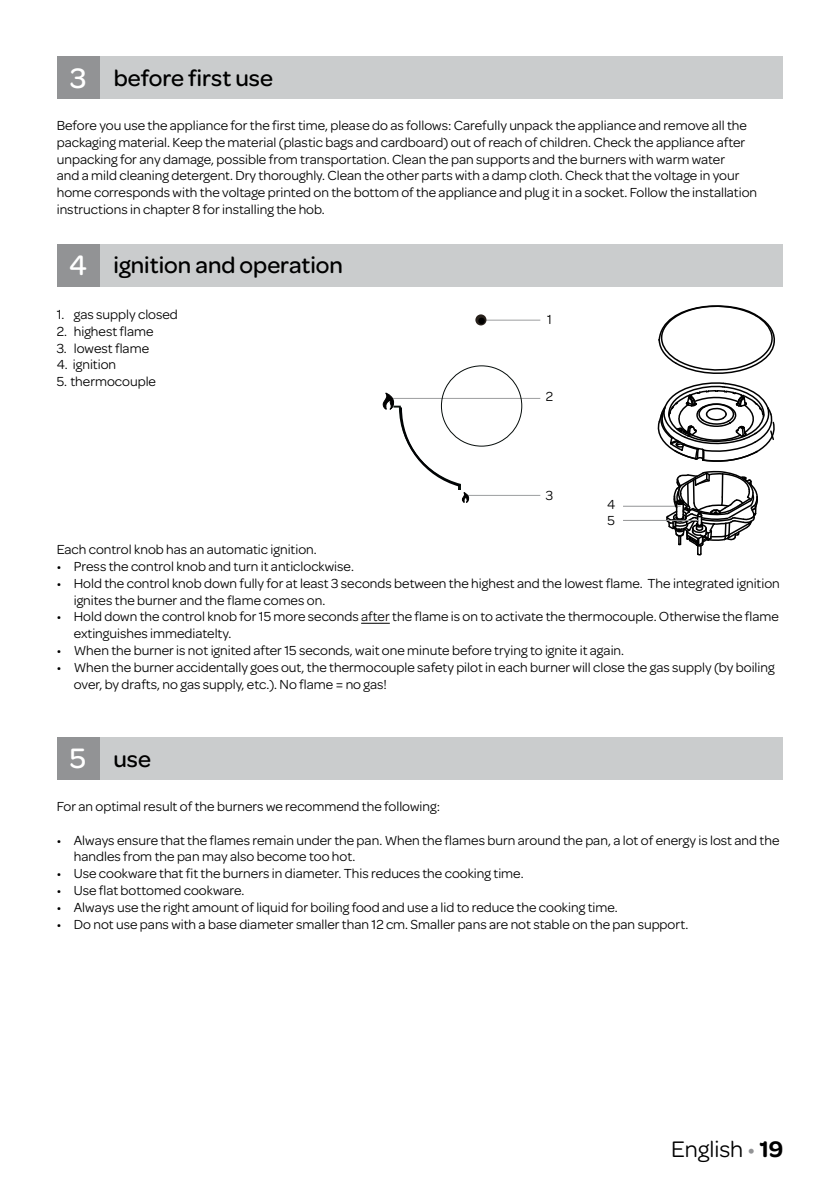
<style>
.page{position:relative;width:840px;height:1191px;background:#fff}
.page>*{position:absolute;margin:0;border:0;box-sizing:border-box;transform-origin:0 0}
.t1{font:500 24px "Omnes";color:#000}
.t2{font:24px "Omnes";color:#000}
.t3{font:14px/16.8px "Omnes";color:#000}
.s1{font-size:30px;color:#fff}
.s2{color:#929395}
.s3{font-weight:600}
</style>
<div class="page">
<svg style="left:361px;top:623px;width:28px;height:1px"></svg>
<div style="left:83px;top:57px;width:699px;height:42px;background:#cacccd"></div>
<div style="left:57px;top:57px;width:43px;height:42px;background:#929395"></div>
<div style="left:83px;top:244px;width:699px;height:42px;background:#cacccd"></div>
<div style="left:57px;top:244px;width:42px;height:42px;background:#929395"></div>
<div style="left:83px;top:737px;width:699px;height:43px;background:#cacccd"></div>
<div style="left:57px;top:737px;width:42px;height:43px;background:#929395"></div>
<hr style="left:622px;top:506px;width:58px;height:1px;background:#929395">
<svg style="left:657px;top:305px;width:118px;height:157px"></svg>
<svg style="left:664px;top:470px;width:94px;height:86px"></svg>
<hr style="left:622px;top:520px;width:76px;height:1px;background:#929395">
<hr style="left:478px;top:320px;width:62px;height:1px;background:#9c9e9f">
<hr style="left:389px;top:398px;width:151px;height:1px;background:#9c9e9f">
<hr style="left:465px;top:495px;width:75px;height:1px;background:#9c9e9f">
<svg style="left:475px;top:314px;width:11px;height:11px"></svg>
<svg style="left:478px;top:318px;width:6px;height:6px"></svg>
<svg style="left:382px;top:392px;width:87px;height:111px"></svg>
<h1 class="t1" style="left:70px;top:62px;width:204px"><span class="s1">3</span> before first use</h1>
<p class="t3" style="left:57px;top:116px;width:701px">Before you use the appliance for the first time, please do as follows: Carefully unpack the appliance and remove all the packaging material. Keep the material (plastic bags and cardboard) out of reach of children. Check the appliance after unpacking for any damage, possible from transportation. Clean the pan supports and the burners with warm water<br>and a mild cleaning detergent. Dry thoroughly. Clean the other parts with a damp cloth. Check that the voltage in your home corresponds with the voltage printed on the bottom of the appliance and plug it in a socket. Follow the installation instructions in chapter 8 for installing the hob.</p>
<h1 class="t1" style="left:69px;top:249px;width:275px"><span class="s1">4</span> ignition and operation</h1>
<p class="t3" style="left:57px;top:305px;width:123px">1. gas supply closed</p>
<p class="t3" style="left:57px;top:322px;width:98px">2. highest flame</p>
<p class="t3" style="left:57px;top:339px;width:94px">3. lowest flame</p>
<p class="t3" style="left:57px;top:355px;width:61px">4. ignition</p>
<p class="t3" style="left:57px;top:372px;width:101px">5. thermocouple</p>
<p class="t3" style="left:547px;top:310px;width:6px">1</p>
<p class="t3" style="left:545px;top:387px;width:9px">2</p>
<p class="t3" style="left:545px;top:486px;width:9px">3</p>
<p class="t3" style="left:607px;top:495px;width:10px">4<br>5</p>
<p class="t3" style="left:57px;top:540px;width:261px">Each control knob has an automatic ignition.</p>
<p class="t3" style="left:57px;top:557px;width:298px">• Press the control knob and turn it anticlockwise.</p>
<p class="t3" style="left:74px;top:574px;width:707px;text-indent:-17px">• Hold the control knob down fully for at least 3 seconds between the highest and the lowest flame. The integrated ignition ignites the burner and the flame comes on.</p>
<p class="t3" style="left:74px;top:607px;width:706px;text-indent:-17px">• Hold down the control knob for 15 more seconds after the flame is on to activate the thermocouple. Otherwise the flame extinguishes immediatelty.</p>
<p class="t3" style="left:57px;top:641px;width:568px">• When the burner is not ignited after 15 seconds, wait one minute before trying to ignite it again.</p>
<p class="t3" style="left:74px;top:658px;width:702px;text-indent:-17px">• When the burner accidentally goes out, the thermocouple safety pilot in each burner will close the gas supply (by boiling over, by drafts, no gas supply, etc.). No flame = no gas!</p>
<h1 class="t1" style="left:70px;top:742px;width:83px"><span class="s1">5</span> use</h1>
<p class="t3" style="left:57px;top:797px;width:384px">For an optimal result of the burners we recommend the following:</p>
<p class="t3" style="left:74px;top:830px;width:706px;text-indent:-17px">• Always ensure that the flames remain under the pan. When the flames burn around the pan, a lot of energy is lost and the handles from the pan may also become too hot.</p>
<p class="t3" style="left:57px;top:864px;width:468px">• Use cookware that fit the burners in diameter. This reduces the cooking time.</p>
<p class="t3" style="left:57px;top:881px;width:189px">• Use flat bottomed cookware.</p>
<p class="t3" style="left:57px;top:898px;width:562px">• Always use the right amount of liquid for boiling food and use a lid to reduce the cooking time.</p>
<p class="t3" style="left:57px;top:914px;width:632px">• Do not use pans with a base diameter smaller than 12 cm. Smaller pans are not stable on the pan support.</p>
<h1 class="t2" style="left:670px;top:1132px;width:114px">English <span class="s2">•</span> <span class="s3">19</span></h1>
</div>
